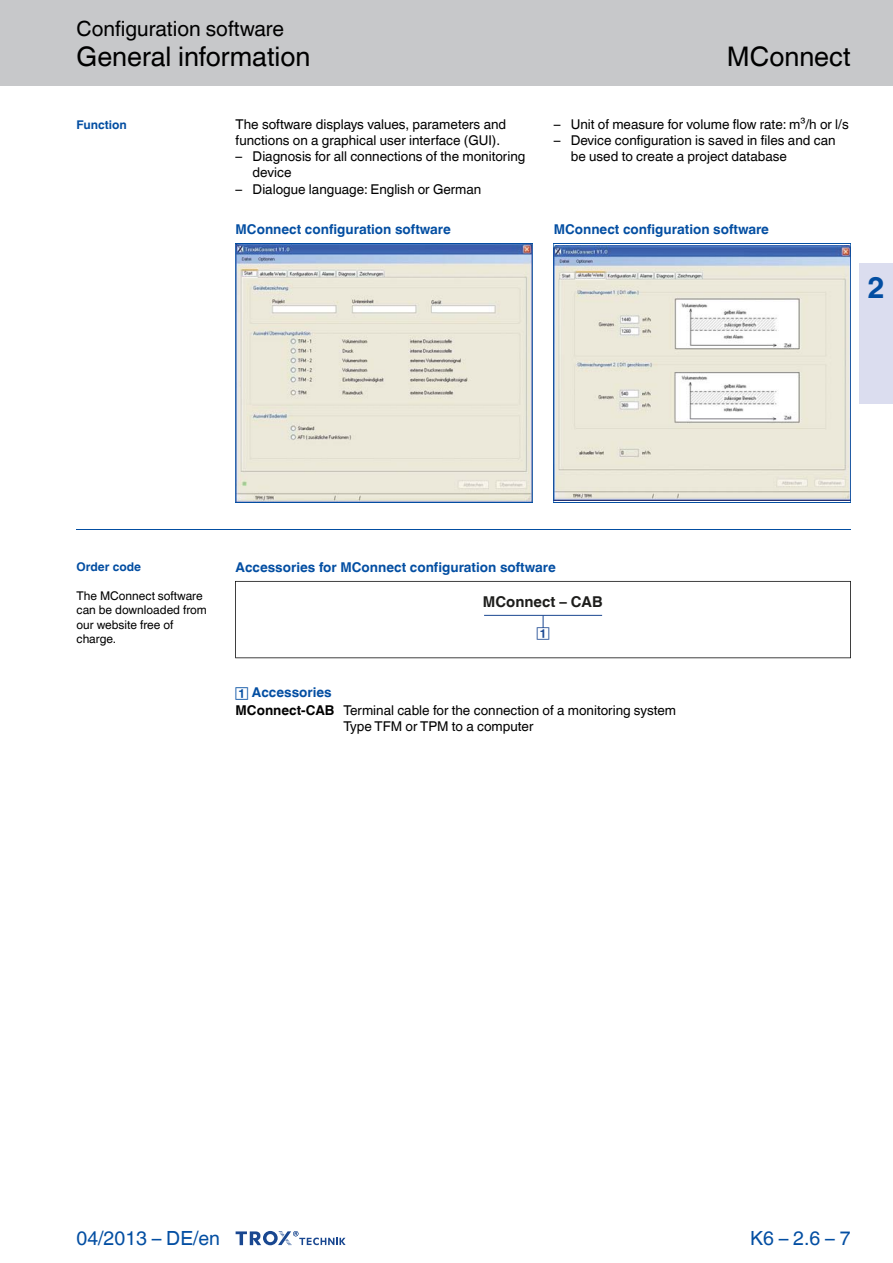
<style>
.page{position:relative;width:893px;height:1263px;background:#fff}
.page>*{position:absolute;margin:0;border:0;box-sizing:border-box;transform-origin:0 0}
.t1{font:700 30px "TROX Helvetica";color:#034ea2}
.t2{font:27px "TROX Helvetica";color:#000}
.t3{font:21px "TROX Helvetica";color:#000}
.t4{font:19.5px "TROX Helvetica";color:#034ea2}
.t5{font:700 14.85px "TROX Helvetica";color:#1d1d1b}
.t6{font:13.5px/16.2px "TROX Helvetica";color:#000}
.t7{font:700 13.5px "TROX Helvetica";color:#034ea2}
.t8{font:12px/14.4px "TROX Helvetica";color:#000}
.t9{font:700 12px "TROX Helvetica";color:#034ea2}
.s1{font-weight:700}
</style>
<div class="page">
<div style="left:0;top:0;width:893px;height:85px;background:#c7c8ca"></div>
<svg style="left:236px;top:1231px;width:110px;height:15px"></svg>
<div style="left:859px;top:264px;width:34px;height:140px;background:#dbddef"></div>
<hr style="left:77px;top:529px;width:773px;height:1px;background:#034ea2">
<svg style="left:235px;top:581px;width:616px;height:77px"></svg>
<hr style="left:484px;top:615px;width:118px;height:1px;background:#1a4791">
<img style="left:236px;top:244px;width:296px;height:258px">
<img style="left:554px;top:246px;width:296px;height:255px">
<hr style="left:235px;top:243px;width:1px;height:260px;background:#034ea2">
<hr style="left:532px;top:243px;width:1px;height:260px;background:#034ea2">
<hr style="left:235px;top:243px;width:297px;height:1px;background:#034ea2">
<hr style="left:235px;top:502px;width:297px;height:1px;background:#034ea2">
<hr style="left:553px;top:243px;width:1px;height:260px;background:#034ea2">
<hr style="left:850px;top:243px;width:1px;height:260px;background:#034ea2">
<hr style="left:553px;top:243px;width:297px;height:1px;background:#034ea2">
<hr style="left:553px;top:502px;width:297px;height:1px;background:#034ea2">
<svg style="left:537px;top:615px;width:12px;height:25px"></svg>
<h3 class="t3" style="left:77px;top:12px;width:209px">Configuration software</h3>
<h2 class="t2" style="left:77px;top:35px;width:235px">General information</h2>
<h2 class="t2" style="left:727px;top:35px;width:125px">MConnect</h2>
<p class="t9" style="left:77px;top:114px;width:52px">Function</p>
<p class="t6" style="left:236px;top:114px;width:272px">The software displays values, parameters and functions on a graphical user interface (GUI).</p>
<p class="t6" style="left:253px;top:147px;width:274px;text-indent:-17px">– Diagnosis for all connections of the monitoring device</p>
<p class="t6" style="left:236px;top:179px;width:247px">– Dialogue language: English or German</p>
<p class="t6" style="left:554px;top:114px;width:297px">– Unit of measure for volume flow rate: m³/h or l/s</p>
<p class="t6" style="left:571px;top:131px;width:266px;text-indent:-17px">– Device configuration is saved in files and can be used to create a project database</p>
<p class="t7" style="left:236px;top:218px;width:217px">MConnect configuration software</p>
<p class="t7" style="left:554px;top:218px;width:217px">MConnect configuration software</p>
<h1 class="t1" style="left:867px;top:263px;width:19px">2</h1>
<p class="t9" style="left:77px;top:557px;width:66px">Order code</p>
<p class="t8" style="left:77px;top:587px;width:132px">The MConnect software can be downloaded from our website free of charge.</p>
<p class="t7" style="left:236px;top:556px;width:322px">Accessories for MConnect configuration software</p>
<p class="t5" style="left:483px;top:590px;width:121px">MConnect – CAB</p>
<p class="t7" style="left:252px;top:681px;width:81px">Accessories</p>
<p class="t6" style="left:236px;top:700px;width:442px"><span class="s1">MConnect-CAB</span> Terminal cable for the connection of a monitoring system</p>
<p class="t6" style="left:344px;top:716px;width:191px">Type TFM or TPM to a computer</p>
<h3 class="t4" style="left:77px;top:1222px;width:145px">04/2013 – DE/en</h3>
<h3 class="t4" style="left:750px;top:1222px;width:102px">K6 – 2.6 – 7</h3>
</div>
